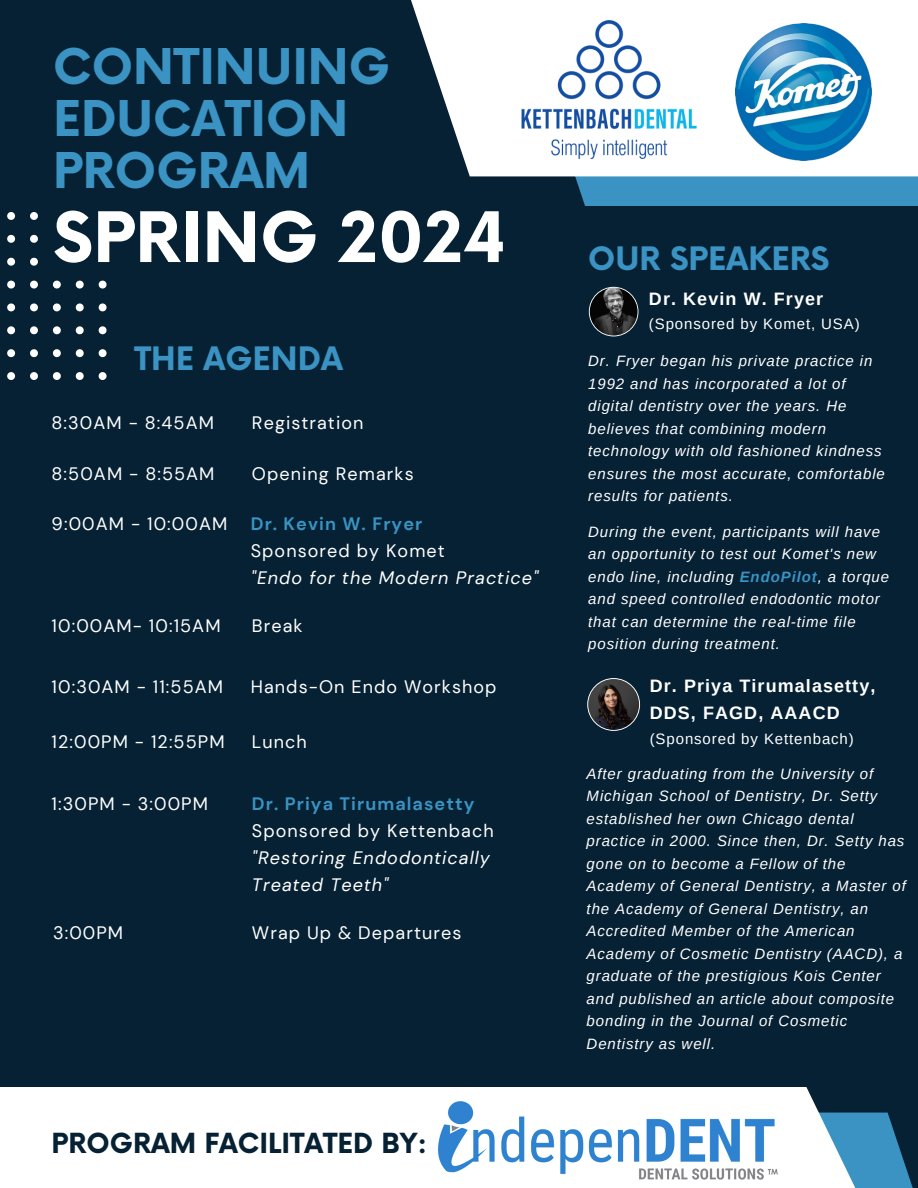
<style>
.page{position:relative;width:918px;height:1188px;background:#062133}
.page>*{position:absolute;margin:0;border:0;box-sizing:border-box;transform-origin:0 0}
.t1{font:700 67.8px "Now";color:#fff}
.t2{font:700 48px/51.8px "Now";color:#3a93c3}
.t3{font:700 31.5px "Now";color:#3a93c3}
.t4{font:700 27px "Now";color:#062133}
.t5{font:18px "DM Sans";letter-spacing:.06em;color:#fff}
.t6{font:italic 18px/27px "DM Sans";letter-spacing:.06em;color:#fff}
.t7{font:700 18px/27px "Arimo";letter-spacing:.06em;color:#fff}
.t8{font:700 18px "DM Sans";letter-spacing:.06em;color:#3a93c3}
.t9{font:italic 15px/22.5px "Arimo";letter-spacing:.06em;color:#fff}
.t10{font:15px "Arimo";letter-spacing:.06em;color:#fff}
.s1{font-weight:700;color:#3a93c3}
</style>
<div class="page">
<svg style="left:522px;top:176px;width:396px;height:30px;background:#3583ae"></svg>
<svg style="left:411px;top:0;width:507px;height:176px;background:#e2e5e7"></svg>
<div style="left:0;top:1087px;width:908px;height:101px;background:#fff"></div>
<svg style="left:7px;top:212px;width:8px;height:8px"></svg>
<svg style="left:30px;top:212px;width:8px;height:8px"></svg>
<svg style="left:7px;top:235px;width:8px;height:8px"></svg>
<svg style="left:30px;top:235px;width:8px;height:8px"></svg>
<svg style="left:7px;top:258px;width:8px;height:8px"></svg>
<svg style="left:30px;top:258px;width:8px;height:8px"></svg>
<svg style="left:7px;top:281px;width:8px;height:8px"></svg>
<svg style="left:30px;top:281px;width:8px;height:8px"></svg>
<svg style="left:53px;top:281px;width:8px;height:8px"></svg>
<svg style="left:76px;top:281px;width:8px;height:8px"></svg>
<svg style="left:99px;top:281px;width:7px;height:8px"></svg>
<svg style="left:7px;top:303px;width:8px;height:8px"></svg>
<svg style="left:30px;top:303px;width:8px;height:8px"></svg>
<svg style="left:53px;top:303px;width:8px;height:8px"></svg>
<svg style="left:76px;top:303px;width:8px;height:8px"></svg>
<svg style="left:99px;top:303px;width:7px;height:8px"></svg>
<svg style="left:7px;top:326px;width:8px;height:8px"></svg>
<svg style="left:30px;top:326px;width:8px;height:8px"></svg>
<svg style="left:53px;top:326px;width:8px;height:8px"></svg>
<svg style="left:76px;top:326px;width:8px;height:8px"></svg>
<svg style="left:99px;top:326px;width:7px;height:8px"></svg>
<svg style="left:7px;top:349px;width:8px;height:8px"></svg>
<svg style="left:30px;top:349px;width:8px;height:8px"></svg>
<svg style="left:53px;top:349px;width:8px;height:8px"></svg>
<svg style="left:76px;top:349px;width:8px;height:8px"></svg>
<svg style="left:99px;top:349px;width:7px;height:8px"></svg>
<svg style="left:7px;top:372px;width:8px;height:8px"></svg>
<svg style="left:30px;top:372px;width:8px;height:8px"></svg>
<svg style="left:53px;top:372px;width:8px;height:8px"></svg>
<svg style="left:76px;top:372px;width:8px;height:8px"></svg>
<svg style="left:99px;top:372px;width:7px;height:8px"></svg>
<img style="left:438px;top:1101px;width:340px;height:79px">
<svg style="left:587px;top:678px;width:53px;height:53px"></svg>
<svg style="left:589px;top:287px;width:49px;height:49px"></svg>
<img style="left:735px;top:24px;width:137px;height:136px">
<img style="left:518px;top:16px;width:181px;height:144px">
<p class="t2" style="left:53px;top:44px;width:339px">CONTINUING<br>EDUCATION</p>
<p class="t2" style="left:53px;top:147px;width:259px">PROGRAM</p>
<p class="t1" style="left:53px;top:201px;width:455px">SPRING 2024</p>
<p class="t3" style="left:135px;top:341px;width:210px">THE AGENDA</p>
<p class="t5" style="left:52px;top:412px;width:164px">8:30AM - 8:45AM</p>
<p class="t5" style="left:52px;top:462px;width:164px">8:50AM - 8:55AM</p>
<p class="t5" style="left:52px;top:512px;width:177px">9:00AM - 10:00AM</p>
<p class="t5" style="left:252px;top:412px;width:113px">Registration</p>
<p class="t5" style="left:252px;top:462px;width:163px">Opening Remarks</p>
<p class="t8" style="left:251px;top:512px;width:173px">Dr. Kevin W. Fryer</p>
<p class="t5" style="left:251px;top:539px;width:196px">Sponsored by Komet</p>
<p class="t6" style="left:251px;top:564px;width:289px">"Endo for the Modern Practice"</p>
<p class="t5" style="left:52px;top:614px;width:170px">10:00AM- 10:15AM</p>
<p class="t5" style="left:252px;top:614px;width:52px">Break</p>
<p class="t5" style="left:52px;top:676px;width:173px">10:30AM - 11:55AM</p>
<p class="t5" style="left:251px;top:676px;width:247px">Hands-On Endo Workshop</p>
<p class="t5" style="left:52px;top:730px;width:174px">12:00PM - 12:55PM</p>
<p class="t5" style="left:252px;top:730px;width:56px">Lunch</p>
<p class="t5" style="left:52px;top:792px;width:158px">1:30PM - 3:00PM</p>
<p class="t8" style="left:252px;top:792px;width:224px">Dr. Priya Tirumalasetty</p>
<p class="t5" style="left:252px;top:819px;width:243px">Sponsored by Kettenbach</p>
<p class="t6" style="left:252px;top:844px;width:239px">"Restoring Endodontically<br>Treated Teeth"</p>
<p class="t5" style="left:53px;top:921px;width:72px">3:00PM</p>
<p class="t5" style="left:252px;top:921px;width:211px">Wrap Up &amp; Departures</p>
<p class="t4" style="left:52px;top:1129px;width:377px">PROGRAM FACILITATED BY:</p>
<p class="t3" style="left:588px;top:242px;width:243px">OUR SPEAKERS</p>
<p class="t7" style="left:649px;top:285px;width:176px">Dr. Kevin W. Fryer</p>
<p class="t10" style="left:649px;top:316px;width:212px">(Sponsored by Komet, USA)</p>
<p class="t9" style="left:588px;top:350px;width:298px">Dr. Fryer began his private practice in 1992 and has incorporated a lot of digital dentistry over the years. He believes that combining modern technology with old fashioned kindness ensures the most accurate, comfortable results for patients.</p>
<p class="t9" style="left:588px;top:520px;width:302px">During the event, participants will have an opportunity to test out Komet's new endo line, including <span class="s1">EndoPilot</span>, a torque and speed controlled endodontic motor that can determine the real-time file position during treatment.</p>
<p class="t7" style="left:650px;top:673px;width:227px">Dr. Priya Tirumalasetty,<br>DDS, FAGD, AAACD</p>
<p class="t10" style="left:650px;top:731px;width:206px">(Sponsored by Kettenbach)</p>
<p class="t9" style="left:587px;top:762px;width:321px">After graduating from the University of Michigan School of Dentistry, Dr. Setty established her own Chicago dental practice in 2000. Since then, Dr. Setty has gone on to become a Fellow of the Academy of General Dentistry, a Master of the Academy of General Dentistry, an Accredited Member of the American Academy of Cosmetic Dentistry (AACD), a graduate of the prestigious Kois Center and published an article about composite bonding in the Journal of Cosmetic Dentistry as well.</p>
</div>
